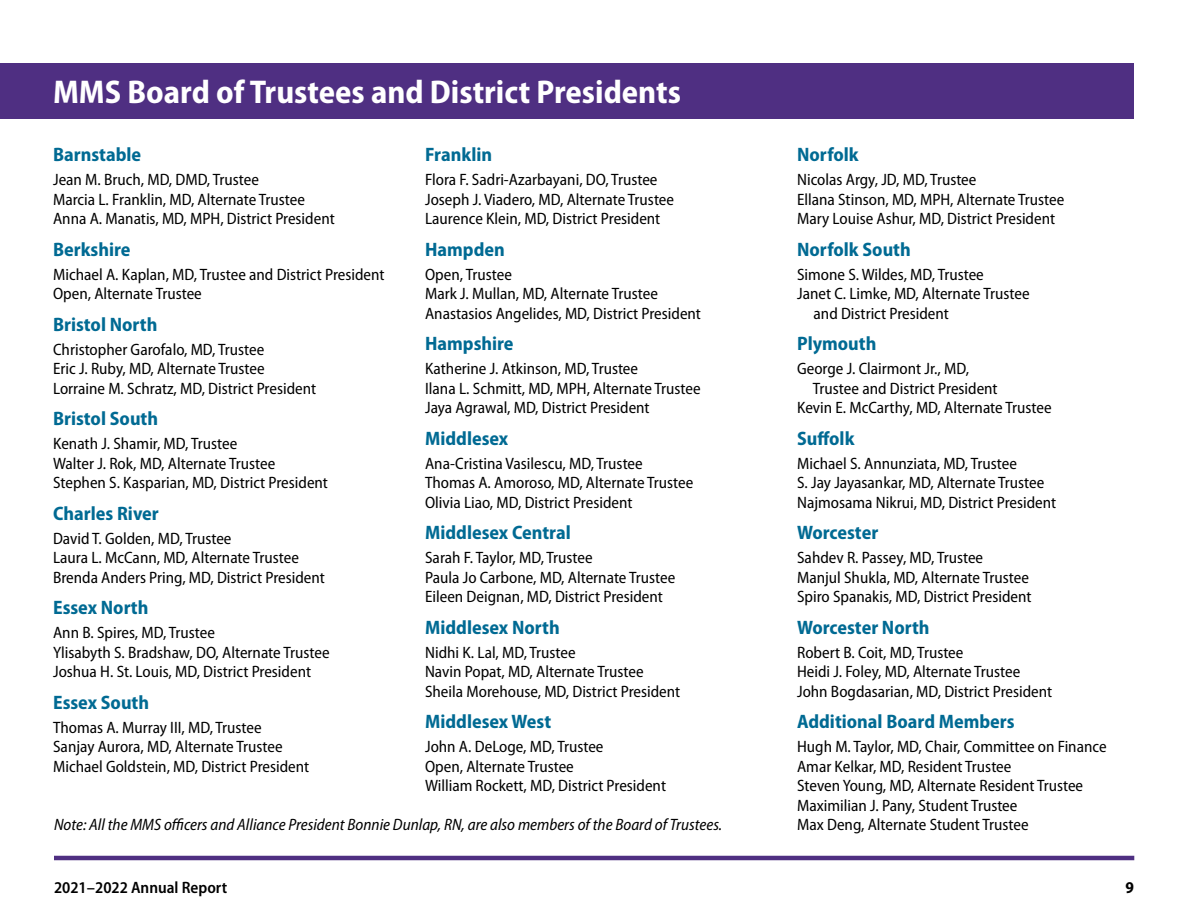
<style>
.page{position:relative;width:1188px;height:918px;background:#fff}
.page>*{position:absolute;margin:0;border:0;box-sizing:border-box;transform-origin:0 0}
.t1{font:700 semi-condensed 33px "Myriad Pro";color:#fff}
.t2{font:700 semi-condensed 19.5px "Myriad Pro";color:#006a93}
.t3{font:semi-condensed 16.5px/19.5px "Myriad Pro";color:#000}
.t4{font:italic semi-condensed 16.5px "Myriad Pro";color:#000}
.t5{font:600 semi-condensed 16.5px "Myriad Pro";color:#000}
.t6{font:700 semi-condensed 16.5px "Myriad Pro";color:#000}
</style>
<div class="page">
<hr style="left:54px;top:856px;width:1080px;height:4px;background:#4f2f82">
<div style="left:0;top:63px;width:1134px;height:56px;background:#4f2f82"></div>
<h1 class="t1" style="left:53px;top:73px;width:629px">MMS Board of Trustees and District Presidents</h1>
<p class="t2" style="left:53px;top:144px;width:90px">Barnstable</p>
<p class="t3" style="left:53px;top:170px;width:283px">Jean M. Bruch, MD, DMD, Trustee<br>Marcia L. Franklin, MD, Alternate Trustee<br>Anna A. Manatis, MD, MPH, District President</p>
<p class="t2" style="left:53px;top:238px;width:79px">Berkshire</p>
<p class="t3" style="left:53px;top:265px;width:333px">Michael A. Kaplan, MD, Trustee and District President<br>Open, Alternate Trustee</p>
<p class="t2" style="left:53px;top:313px;width:106px">Bristol North</p>
<p class="t3" style="left:53px;top:340px;width:265px">Christopher Garofalo, MD, Trustee<br>Eric J. Ruby, MD, Alternate Trustee<br>Lorraine M. Schratz, MD, District President</p>
<p class="t2" style="left:53px;top:408px;width:107px">Bristol South</p>
<p class="t3" style="left:53px;top:434px;width:276px">Kenath J. Shamir, MD, Trustee<br>Walter J. Rok, MD, Alternate Trustee<br>Stephen S. Kasparian, MD, District President</p>
<p class="t2" style="left:53px;top:502px;width:107px">Charles River</p>
<p class="t3" style="left:53px;top:529px;width:273px">David T. Golden, MD, Trustee<br>Laura L. McCann, MD, Alternate Trustee<br>Brenda Anders Pring, MD, District President</p>
<p class="t2" style="left:53px;top:597px;width:97px">Essex North</p>
<p class="t3" style="left:53px;top:623px;width:278px">Ann B. Spires, MD, Trustee<br>Ylisabyth S. Bradshaw, DO, Alternate Trustee<br>Joshua H. St. Louis, MD, District President</p>
<p class="t2" style="left:53px;top:691px;width:98px">Essex South</p>
<p class="t3" style="left:53px;top:718px;width:258px">Thomas A. Murray III, MD, Trustee<br>Sanjay Aurora, MD, Alternate Trustee<br>Michael Goldstein, MD, District President</p>
<p class="t2" style="left:425px;top:144px;width:69px">Franklin</p>
<p class="t3" style="left:425px;top:170px;width:251px">Flora F. Sadri-Azarbayani, DO, Trustee<br>Joseph J. Viadero, MD, Alternate Trustee<br>Laurence Klein, MD, District President</p>
<p class="t2" style="left:425px;top:238px;width:81px">Hampden</p>
<p class="t3" style="left:425px;top:265px;width:277px">Open, Trustee<br>Mark J. Mullan, MD, Alternate Trustee<br>Anastasios Angelides, MD, District President</p>
<p class="t2" style="left:425px;top:333px;width:90px">Hampshire</p>
<p class="t3" style="left:425px;top:359px;width:277px">Katherine J. Atkinson, MD, Trustee<br>Ilana L. Schmitt, MD, MPH, Alternate Trustee<br>Jaya Agrawal, MD, District President</p>
<p class="t2" style="left:425px;top:427px;width:85px">Middlesex</p>
<p class="t3" style="left:425px;top:454px;width:270px">Ana-Cristina Vasilescu, MD, Trustee<br>Thomas A. Amoroso, MD, Alternate Trustee<br>Olivia Liao, MD, District President</p>
<p class="t2" style="left:425px;top:522px;width:147px">Middlesex Central</p>
<p class="t3" style="left:425px;top:548px;width:252px">Sarah F. Taylor, MD, Trustee<br>Paula Jo Carbone, MD, Alternate Trustee<br>Eileen Deignan, MD, District President</p>
<p class="t2" style="left:425px;top:616px;width:136px">Middlesex North</p>
<p class="t3" style="left:425px;top:643px;width:257px">Nidhi K. Lal, MD, Trustee<br>Navin Popat, MD, Alternate Trustee<br>Sheila Morehouse, MD, District President</p>
<p class="t2" style="left:425px;top:711px;width:128px">Middlesex West</p>
<p class="t3" style="left:425px;top:737px;width:242px">John A. DeLoge, MD, Trustee<br>Open, Alternate Trustee<br>William Rockett, MD, District President</p>
<p class="t2" style="left:797px;top:144px;width:63px">Norfolk</p>
<p class="t3" style="left:797px;top:170px;width:269px">Nicolas Argy, JD, MD, Trustee<br>Ellana Stinson, MD, MPH, Alternate Trustee<br>Mary Louise Ashur, MD, District President</p>
<p class="t2" style="left:797px;top:238px;width:115px">Norfolk South</p>
<p class="t3" style="left:797px;top:265px;width:188px">Simone S. Wildes, MD, Trustee</p>
<p class="t3" style="left:797px;top:284px;width:234px">Janet C. Limke, MD, Alternate Trustee</p>
<p class="t3" style="left:814px;top:304px;width:137px">and District President</p>
<p class="t2" style="left:797px;top:333px;width:81px">Plymouth</p>
<p class="t3" style="left:797px;top:359px;width:173px">George J. Clairmont Jr., MD,</p>
<p class="t3" style="left:813px;top:379px;width:186px">Trustee and District President</p>
<p class="t3" style="left:797px;top:398px;width:256px">Kevin E. McCarthy, MD, Alternate Trustee</p>
<p class="t2" style="left:797px;top:427px;width:59px">Suffolk</p>
<p class="t3" style="left:797px;top:454px;width:261px">Michael S. Annunziata, MD, Trustee<br>S. Jay Jayasankar, MD, Alternate Trustee<br>Najmosama Nikrui, MD, District President</p>
<p class="t2" style="left:797px;top:522px;width:83px">Worcester</p>
<p class="t3" style="left:797px;top:548px;width:236px">Sahdev R. Passey, MD, Trustee<br>Manjul Shukla, MD, Alternate Trustee<br>Spiro Spanakis, MD, District President</p>
<p class="t2" style="left:797px;top:616px;width:134px">Worcester North</p>
<p class="t3" style="left:797px;top:643px;width:257px">Robert B. Coit, MD, Trustee<br>Heidi J. Foley, MD, Alternate Trustee<br>John Bogdasarian, MD, District President</p>
<p class="t2" style="left:797px;top:711px;width:219px">Additional Board Members</p>
<p class="t3" style="left:797px;top:737px;width:311px">Hugh M. Taylor, MD, Chair, Committee on Finance Amar Kelkar, MD, Resident Trustee<br>Steven Young, MD, Alternate Resident Trustee Maximilian J. Pany, Student Trustee</p>
<p class="t4" style="left:54px;top:816px;width:670px">Note: All the MMS officers and Alliance President Bonnie Dunlap, RN, are also members of the Board of Trustees.</p>
<p class="t3" style="left:797px;top:815px;width:233px">Max Deng, Alternate Student Trustee</p>
<p class="t5" style="left:54px;top:878px;width:175px">2021–2022 Annual Report</p>
<p class="t6" style="left:1125px;top:878px;width:10px">9</p>
</div>
